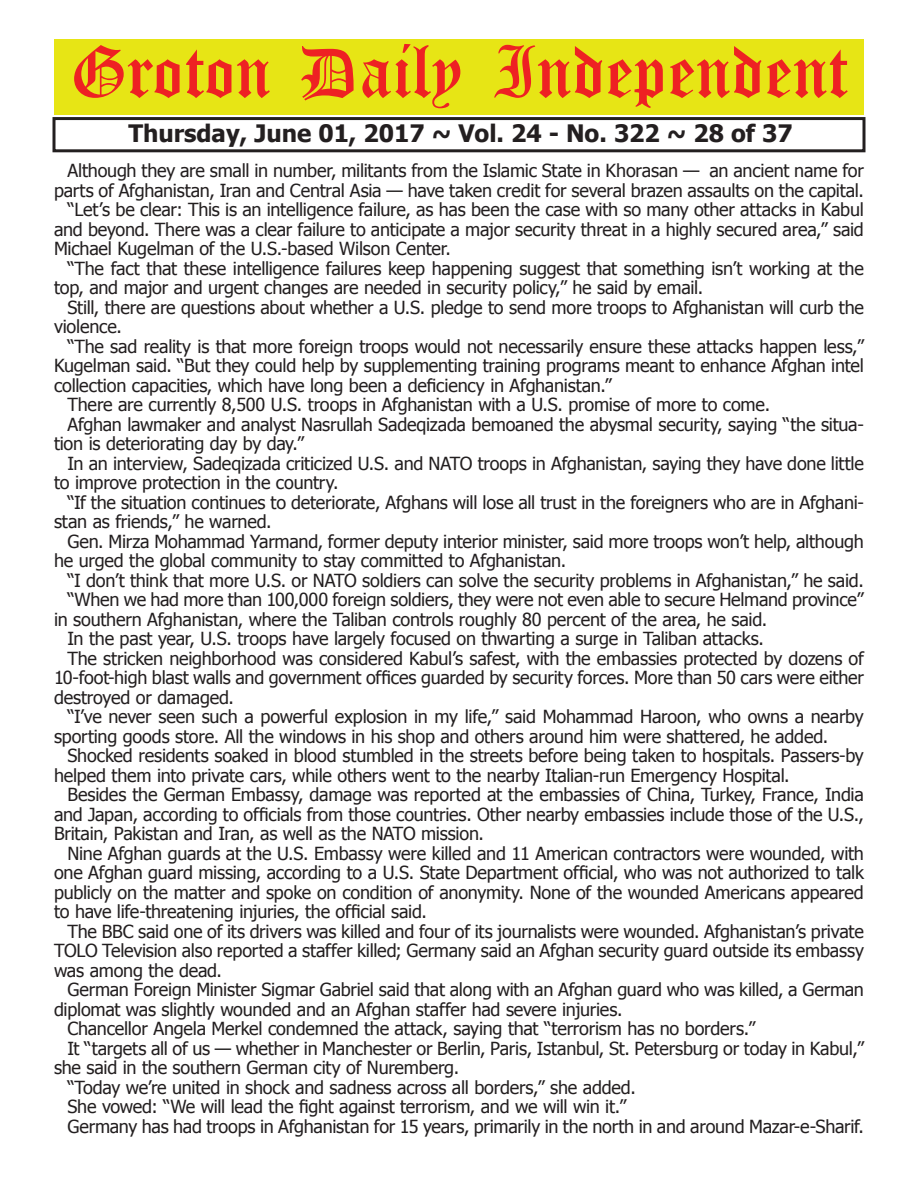
<style>
.page{position:relative;width:918px;height:1188px;background:#fff}
.page>*{position:absolute;margin:0;border:0;box-sizing:border-box;transform-origin:0 0}
.t1{font:54px "Old English Five";color:#ee2123}
.t2{font:700 24px "Tahoma";color:#231f20}
.t3{font:18px "Tahoma";letter-spacing:-.015em;color:#231f20}
</style>
<div class="page">
<div style="left:52px;top:117px;width:814px;height:35px;border:3px solid #231f20"></div>
<div style="left:54px;top:40px;width:810px;height:75px;background:#e7e515"></div>
<h1 class="t1" style="left:70px;top:47px;width:779px">Groton Daily Independent</h1>
<h2 class="t2" style="left:128px;top:116px;width:666px">Thursday, June 01, 2017 ~ Vol. 24 - No. 322 ~ 28 of 37</h2>
<p class="t3" style="left:68px;top:159px;width:798px">Although they are small in number, militants from the Islamic State in Khorasan — an ancient name for</p>
<p class="t3" style="left:54px;top:178px;width:811px">parts of Afghanistan, Iran and Central Asia — have taken credit for several brazen assaults on the capital.</p>
<p class="t3" style="left:68px;top:198px;width:798px">“Let’s be clear: This is an intelligence failure, as has been the case with so many other attacks in Kabul</p>
<p class="t3" style="left:54px;top:217px;width:811px">and beyond. There was a clear failure to anticipate a major security threat in a highly secured area,” said</p>
<p class="t3" style="left:54px;top:237px;width:399px">Michael Kugelman of the U.S.-based Wilson Center.</p>
<p class="t3" style="left:68px;top:256px;width:798px">“The fact that these intelligence failures keep happening suggest that something isn’t working at the</p>
<p class="t3" style="left:54px;top:276px;width:651px">top, and major and urgent changes are needed in security policy,” he said by email.</p>
<p class="t3" style="left:68px;top:295px;width:798px">Still, there are questions about whether a U.S. pledge to send more troops to Afghanistan will curb the</p>
<p class="t3" style="left:54px;top:315px;width:69px">violence.</p>
<p class="t3" style="left:68px;top:334px;width:798px">“The sad reality is that more foreign troops would not necessarily ensure these attacks happen less,”</p>
<p class="t3" style="left:54px;top:354px;width:811px">Kugelman said. “But they could help by supplementing training programs meant to enhance Afghan intel</p>
<p class="t3" style="left:54px;top:373px;width:559px">collection capacities, which have long been a deficiency in Afghanistan.”</p>
<p class="t3" style="left:68px;top:393px;width:704px">There are currently 8,500 U.S. troops in Afghanistan with a U.S. promise of more to come.</p>
<p class="t3" style="left:68px;top:412px;width:798px">Afghan lawmaker and analyst Nasrullah Sadeqizada bemoaned the abysmal security, saying “the situa-</p>
<p class="t3" style="left:54px;top:432px;width:252px">tion is deteriorating day by day.”</p>
<p class="t3" style="left:68px;top:451px;width:798px">In an interview, Sadeqizada criticized U.S. and NATO troops in Afghanistan, saying they have done little</p>
<p class="t3" style="left:54px;top:471px;width:286px">to improve protection in the country.</p>
<p class="t3" style="left:68px;top:490px;width:798px">“If the situation continues to deteriorate, Afghans will lose all trust in the foreigners who are in Afghani-</p>
<p class="t3" style="left:54px;top:510px;width:219px">stan as friends,” he warned.</p>
<p class="t3" style="left:68px;top:529px;width:798px">Gen. Mirza Mohammad Yarmand, former deputy interior minister, said more troops won’t help, although</p>
<p class="t3" style="left:54px;top:549px;width:514px">he urged the global community to stay committed to Afghanistan.</p>
<p class="t3" style="left:68px;top:568px;width:798px">“I don’t think that more U.S. or NATO soldiers can solve the security problems in Afghanistan,” he said.</p>
<p class="t3" style="left:68px;top:588px;width:798px">“When we had more than 100,000 foreign soldiers, they were not even able to secure Helmand province”</p>
<p class="t3" style="left:54px;top:607px;width:715px">in southern Afghanistan, where the Taliban controls roughly 80 percent of the area, he said.</p>
<p class="t3" style="left:68px;top:627px;width:698px">In the past year, U.S. troops have largely focused on thwarting a surge in Taliban attacks.</p>
<p class="t3" style="left:68px;top:646px;width:798px">The stricken neighborhood was considered Kabul’s safest, with the embassies protected by dozens of</p>
<p class="t3" style="left:54px;top:666px;width:812px">10-foot-high blast walls and government offices guarded by security forces. More than 50 cars were either</p>
<p class="t3" style="left:54px;top:685px;width:182px">destroyed or damaged.</p>
<p class="t3" style="left:68px;top:705px;width:798px">“I’ve never seen such a powerful explosion in my life,” said Mohammad Haroon, who owns a nearby</p>
<p class="t3" style="left:54px;top:724px;width:776px">sporting goods store. All the windows in his shop and others around him were shattered, he added.</p>
<p class="t3" style="left:68px;top:744px;width:798px">Shocked residents soaked in blood stumbled in the streets before being taken to hospitals. Passers-by</p>
<p class="t3" style="left:54px;top:763px;width:737px">helped them into private cars, while others went to the nearby Italian-run Emergency Hospital.</p>
<p class="t3" style="left:68px;top:783px;width:798px">Besides the German Embassy, damage was reported at the embassies of China, Turkey, France, India</p>
<p class="t3" style="left:54px;top:802px;width:811px">and Japan, according to officials from those countries. Other nearby embassies include those of the U.S.,</p>
<p class="t3" style="left:54px;top:822px;width:432px">Britain, Pakistan and Iran, as well as the NATO mission.</p>
<p class="t3" style="left:68px;top:841px;width:798px">Nine Afghan guards at the U.S. Embassy were killed and 11 American contractors were wounded, with</p>
<p class="t3" style="left:54px;top:861px;width:812px">one Afghan guard missing, according to a U.S. State Department official, who was not authorized to talk</p>
<p class="t3" style="left:54px;top:880px;width:811px">publicly on the matter and spoke on condition of anonymity. None of the wounded Americans appeared</p>
<p class="t3" style="left:54px;top:900px;width:374px">to have life-threatening injuries, the official said.</p>
<p class="t3" style="left:68px;top:919px;width:798px">The BBC said one of its drivers was killed and four of its journalists were wounded. Afghanistan’s private</p>
<p class="t3" style="left:54px;top:939px;width:812px">TOLO Television also reported a staffer killed; Germany said an Afghan security guard outside its embassy</p>
<p class="t3" style="left:54px;top:958px;width:170px">was among the dead.</p>
<p class="t3" style="left:68px;top:978px;width:798px">German Foreign Minister Sigmar Gabriel said that along with an Afghan guard who was killed, a German</p>
<p class="t3" style="left:54px;top:997px;width:570px">diplomat was slightly wounded and an Afghan staffer had severe injuries.</p>
<p class="t3" style="left:68px;top:1017px;width:689px">Chancellor Angela Merkel condemned the attack, saying that “terrorism has no borders.”</p>
<p class="t3" style="left:68px;top:1036px;width:798px">It “targets all of us — whether in Manchester or Berlin, Paris, Istanbul, St. Petersburg or today in Kabul,”</p>
<p class="t3" style="left:54px;top:1056px;width:407px">she said in the southern German city of Nuremberg.</p>
<p class="t3" style="left:68px;top:1075px;width:570px">“Today we’re united in shock and sadness across all borders,” she added.</p>
<p class="t3" style="left:68px;top:1095px;width:560px">She vowed: “We will lead the fight against terrorism, and we will win it.”</p>
<p class="t3" style="left:68px;top:1114px;width:798px">Germany has had troops in Afghanistan for 15 years, primarily in the north in and around Mazar-e-Sharif.</p>
</div>
